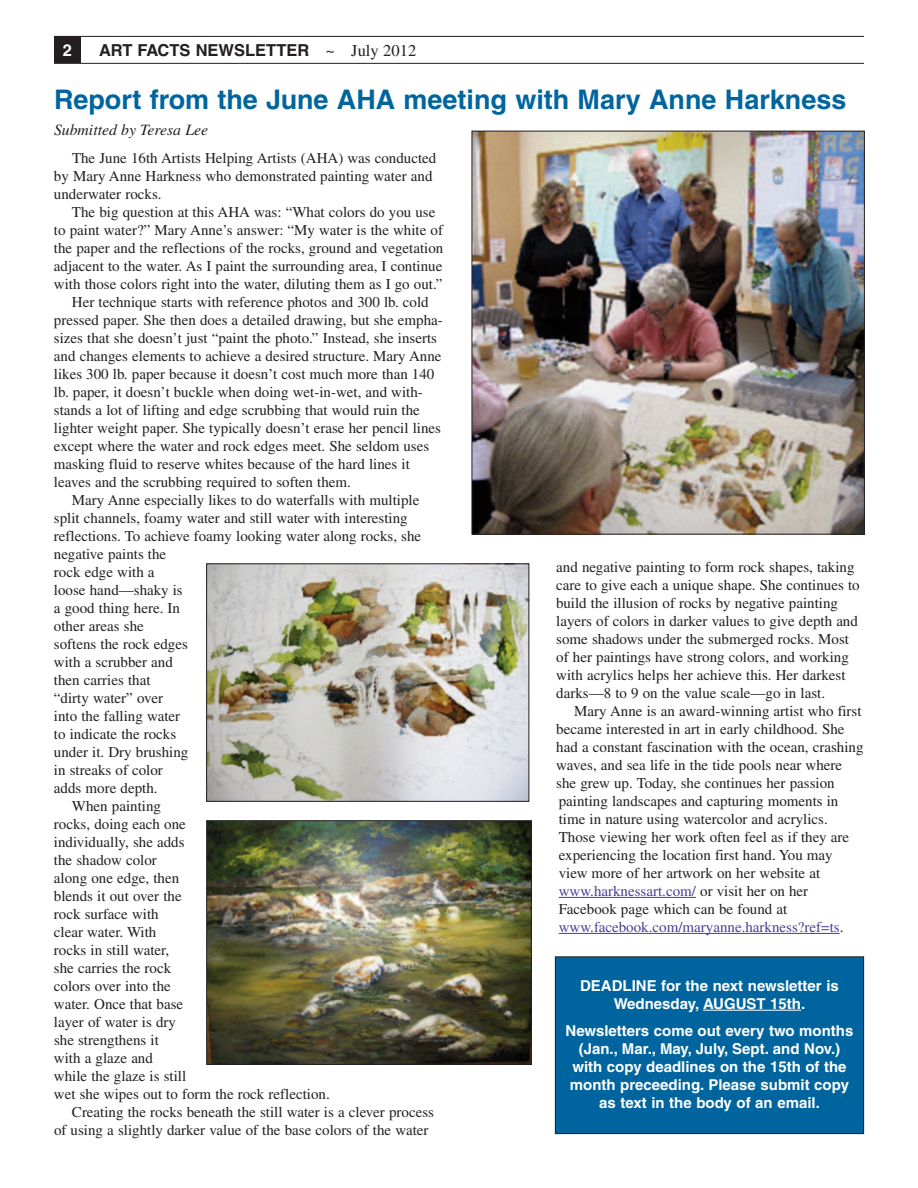
<style>
.page{position:relative;width:918px;height:1188px;background:#fff}
.page>*{position:absolute;margin:0;border:0;box-sizing:border-box;transform-origin:0 0}
.t1{font:700 27px "Helvetica";color:#00659e}
.t2{font:700 16.5px "Helvetica";color:#231f20}
.t3{font:700 16.5px "Helvetica";color:#fff}
.t4{font:italic 15.75px "Times";color:#231f20}
.t5{font:15px/18px "Times";color:#231f20}
.t6{font:700 15px/18px "Helvetica";color:#fff;text-align:center}
.s1{font-family:"Times";font-weight:400}
.s2{color:#4d3c98}
</style>
<div class="page">
<hr style="left:559px;top:897px;width:137px;height:1px;background:#4d3c98">
<hr style="left:559px;top:933px;width:281px;height:1px;background:#4d3c98">
<hr style="left:54px;top:36px;width:810px;height:1px;background:#231f20">
<hr style="left:54px;top:63px;width:810px;height:1px;background:#231f20">
<div style="left:54px;top:37px;width:27px;height:26px;background:#231f20"></div>
<img style="left:208px;top:822px;width:322px;height:241px">
<div style="left:206px;top:820px;width:326px;height:245px;border:1px solid #231f20"></div>
<img style="left:208px;top:565px;width:319px;height:235px">
<div style="left:206px;top:563px;width:323px;height:239px;border:1px solid #231f20"></div>
<img style="left:474px;top:133px;width:389px;height:400px">
<div style="left:555px;top:957px;width:309px;height:177px;background:#00659e"></div>
<div style="left:555px;top:956px;width:309px;height:178px;border:1px solid #231f20"></div>
<hr style="left:703px;top:1010px;width:84px;height:1px;background:#fff">
<svg style="left:787px;top:1010px;width:14px;height:1px"></svg>
<p class="t3" style="left:63px;top:44px;width:11px">2</p>
<p class="t2" style="left:99px;top:44px;width:319px">ART FACTS NEWSLETTER <span class="s1">~ July 2012</span></p>
<h1 class="t1" style="left:54px;top:90px;width:794px">Report from the June AHA meeting with Mary Anne Harkness</h1>
<p class="t4" style="left:54px;top:124px;width:156px">Submitted by Teresa Lee</p>
<p class="t5" style="left:54px;top:151px;width:384px;text-indent:18px">The June 16th Artists Helping Artists (AHA) was conducted by Mary Anne Harkness who demonstrated painting water and underwater rocks.</p>
<p class="t5" style="left:72px;top:205px;width:365px">The big question at this AHA was: “What colors do you use</p>
<p class="t5" style="left:54px;top:223px;width:391px">to paint water?” Mary Anne’s answer: “My water is the white of</p>
<p class="t5" style="left:54px;top:241px;width:391px">the paper and the reflections of the rocks, ground and vegetation</p>
<p class="t5" style="left:54px;top:259px;width:390px">adjacent to the water. As I paint the surrounding area, I continue</p>
<p class="t5" style="left:54px;top:277px;width:390px">with those colors right into the water, diluting them as I go out.”</p>
<p class="t5" style="left:72px;top:295px;width:358px">Her technique starts with reference photos and 300 lb. cold</p>
<p class="t5" style="left:54px;top:313px;width:390px">pressed paper. She then does a detailed drawing, but she empha-</p>
<p class="t5" style="left:54px;top:331px;width:385px">sizes that she doesn’t just “paint the photo.” Instead, she inserts</p>
<p class="t5" style="left:54px;top:349px;width:389px">and changes elements to achieve a desired structure. Mary Anne</p>
<p class="t5" style="left:54px;top:367px;width:382px">likes 300 lb. paper because it doesn’t cost much more than 140</p>
<p class="t5" style="left:54px;top:385px;width:370px">lb. paper, it doesn’t buckle when doing wet-in-wet, and with-</p>
<p class="t5" style="left:54px;top:403px;width:367px">stands a lot of lifting and edge scrubbing that would ruin the</p>
<p class="t5" style="left:54px;top:421px;width:389px">lighter weight paper. She typically doesn’t erase her pencil lines</p>
<p class="t5" style="left:54px;top:439px;width:377px">except where the water and rock edges meet. She seldom uses</p>
<p class="t5" style="left:54px;top:457px;width:357px">masking fluid to reserve whites because of the hard lines it</p>
<p class="t5" style="left:54px;top:475px;width:298px">leaves and the scrubbing required to soften them.</p>
<p class="t5" style="left:72px;top:493px;width:349px">Mary Anne especially likes to do waterfalls with multiple</p>
<p class="t5" style="left:54px;top:511px;width:355px">split channels, foamy water and still water with interesting</p>
<p class="t5" style="left:54px;top:529px;width:369px">reflections. To achieve foamy looking water along rocks, she</p>
<p class="t5" style="left:54px;top:547px;width:114px">negative paints the</p>
<p class="t5" style="left:54px;top:565px;width:102px">rock edge with a</p>
<p class="t5" style="left:54px;top:583px;width:130px">loose hand—shaky is</p>
<p class="t5" style="left:54px;top:601px;width:128px">a good thing here. In</p>
<p class="t5" style="left:54px;top:619px;width:91px">other areas she</p>
<p class="t5" style="left:54px;top:637px;width:135px">softens the rock edges</p>
<p class="t5" style="left:54px;top:655px;width:120px">with a scrubber and</p>
<p class="t5" style="left:54px;top:673px;width:98px">then carries that</p>
<p class="t5" style="left:54px;top:691px;width:111px">“dirty water” over</p>
<p class="t5" style="left:54px;top:709px;width:128px">into the falling water</p>
<p class="t5" style="left:54px;top:727px;width:124px">to indicate the rocks</p>
<p class="t5" style="left:54px;top:745px;width:136px">under it. Dry brushing</p>
<p class="t5" style="left:54px;top:763px;width:110px">in streaks of color</p>
<p class="t5" style="left:54px;top:781px;width:105px">adds more depth.</p>
<p class="t5" style="left:72px;top:799px;width:91px">When painting</p>
<p class="t5" style="left:54px;top:817px;width:133px">rocks, doing each one</p>
<p class="t5" style="left:54px;top:835px;width:132px">individually, she adds</p>
<p class="t5" style="left:54px;top:853px;width:104px">the shadow color</p>
<p class="t5" style="left:54px;top:871px;width:127px">along one edge, then</p>
<p class="t5" style="left:54px;top:889px;width:129px">blends it out over the</p>
<p class="t5" style="left:54px;top:907px;width:106px">rock surface with</p>
<p class="t5" style="left:54px;top:925px;width:104px">clear water. With</p>
<p class="t5" style="left:54px;top:943px;width:117px">rocks in still water,</p>
<p class="t5" style="left:54px;top:961px;width:119px">she carries the rock</p>
<p class="t5" style="left:54px;top:979px;width:118px">colors over into the</p>
<p class="t5" style="left:54px;top:997px;width:131px">water. Once that base</p>
<p class="t5" style="left:54px;top:1015px;width:124px">layer of water is dry</p>
<p class="t5" style="left:54px;top:1033px;width:106px">she strengthens it</p>
<p class="t5" style="left:54px;top:1051px;width:100px">with a glaze and</p>
<p class="t5" style="left:54px;top:1069px;width:134px">while the glaze is still</p>
<p class="t5" style="left:54px;top:1087px;width:277px">wet she wipes out to form the rock reflection.</p>
<p class="t5" style="left:72px;top:1105px;width:364px">Creating the rocks beneath the still water is a clever process</p>
<p class="t5" style="left:54px;top:1123px;width:376px">of using a slightly darker value of the base colors of the water</p>
<p class="t5" style="left:556px;top:559px;width:305px">and negative painting to form rock shapes, taking care to give each a unique shape. She continues to build the illusion of rocks by negative painting layers of colors in darker values to give depth and some shadows under the submerged rocks. Most of her paintings have strong colors, and working with acrylics helps her achieve this. Her darkest darks—8 to 9 on the value scale—go in last.</p>
<p class="t5" style="left:556px;top:703px;width:309px;text-indent:18px">Mary Anne is an award-winning artist who first became interested in art in early childhood. She had a constant fascination with the ocean, crashing waves, and sea life in the tide pools near where she grew up. Today, she continues her passion painting landscapes and capturing moments in time in nature using watercolor and acrylics.<br>Those viewing her work often feel as if they are experiencing the location first hand. You may<br>view more of her artwork on her website at <span class="s2">www.harknessart.com/</span> or visit her on her Facebook page which can be found at <span class="s2">www.facebook.com/maryanne.harkness?ref=ts</span>.</p>
<p class="t6" style="left:580px;top:978px;width:260px">DEADLINE for the next newsletter is<br>Wednesday, AUGUST 15th.</p>
<p class="t6" style="left:566px;top:1023px;width:289px">Newsletters come out every two months (Jan., Mar., May, July, Sept. and Nov.) with copy deadlines on the 15th of the month preceeding. Please submit copy as text in the body of an email.</p>
</div>
